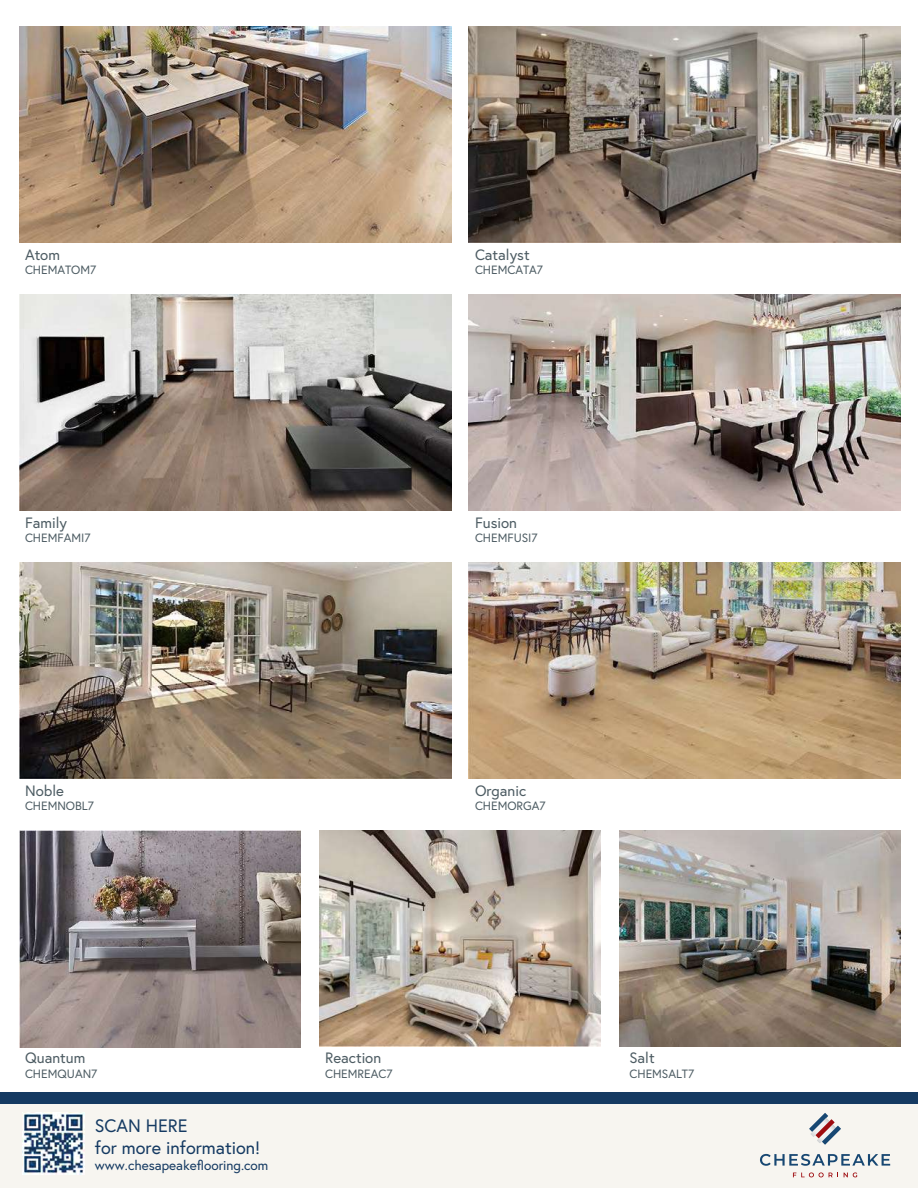
<style>
.page{position:relative;width:918px;height:1188px;background:#fff}
.page>*{position:absolute;margin:0;border:0;box-sizing:border-box;transform-origin:0 0}
.t1{font:18px/21.6px "Europa";color:#153a62}
.t2{font:15px "Europa";color:#4d5c63}
.t3{font:13.5px "Europa";color:#153a62}
.t4{font:12px "Europa";color:#4d5c63}
</style>
<div class="page">
<div style="left:0;top:1102px;width:918px;height:86px;background:#f7f5f0"></div>
<svg style="left:760px;top:1154px;width:130px;height:12px"></svg>
<img style="left:817px;top:1138px;width:5px;height:5px">
<svg style="left:822px;top:1126px;width:19px;height:19px"></svg>
<svg style="left:809px;top:1113px;width:19px;height:19px"></svg>
<img style="left:810px;top:1118px;width:18px;height:19px">
<svg style="left:816px;top:1119px;width:19px;height:19px"></svg>
<svg style="left:793px;top:1173px;width:45px;height:4px"></svg>
<svg style="left:844px;top:1173px;width:13px;height:4px"></svg>
<div style="left:0;top:1092px;width:918px;height:12px;background:#153a62"></div>
<img style="left:23px;top:1113px;width:62px;height:61px">
<img style="left:19px;top:26px;width:432px;height:216px">
<img style="left:468px;top:26px;width:432px;height:216px">
<img style="left:19px;top:295px;width:432px;height:216px">
<img style="left:468px;top:295px;width:432px;height:216px">
<img style="left:19px;top:563px;width:432px;height:216px">
<img style="left:19px;top:831px;width:281px;height:216px">
<img style="left:319px;top:831px;width:281px;height:216px">
<img style="left:620px;top:831px;width:280px;height:216px">
<img style="left:468px;top:563px;width:432px;height:216px">
<p class="t2" style="left:25px;top:245px;width:37px">Atom</p>
<p class="t4" style="left:25px;top:262px;width:73px">CHEMATOM7</p>
<p class="t2" style="left:25px;top:513px;width:44px">Family</p>
<p class="t4" style="left:25px;top:530px;width:67px">CHEMFAMI7</p>
<p class="t2" style="left:475px;top:245px;width:56px">Catalyst</p>
<p class="t4" style="left:475px;top:262px;width:70px">CHEMCATA7</p>
<p class="t2" style="left:475px;top:513px;width:44px">Fusion</p>
<p class="t4" style="left:475px;top:530px;width:64px">CHEMFUSI7</p>
<p class="t2" style="left:25px;top:781px;width:40px">Noble</p>
<p class="t4" style="left:25px;top:798px;width:70px">CHEMNOBL7</p>
<p class="t2" style="left:475px;top:781px;width:53px">Organic</p>
<p class="t4" style="left:475px;top:798px;width:72px">CHEMORGA7</p>
<p class="t2" style="left:25px;top:1049px;width:62px">Quantum</p>
<p class="t4" style="left:25px;top:1066px;width:74px">CHEMQUAN7</p>
<h1 class="t1" style="left:95px;top:1115px;width:167px">SCAN HERE<br>for more information!</h1>
<p class="t3" style="left:95px;top:1157px;width:175px">www.chesapeakeflooring.com</p>
<p class="t2" style="left:325px;top:1049px;width:58px">Reaction</p>
<p class="t4" style="left:325px;top:1066px;width:69px">CHEMREAC7</p>
<p class="t2" style="left:630px;top:1049px;width:27px">Salt</p>
<p class="t4" style="left:630px;top:1066px;width:66px">CHEMSALT7</p>
</div>
